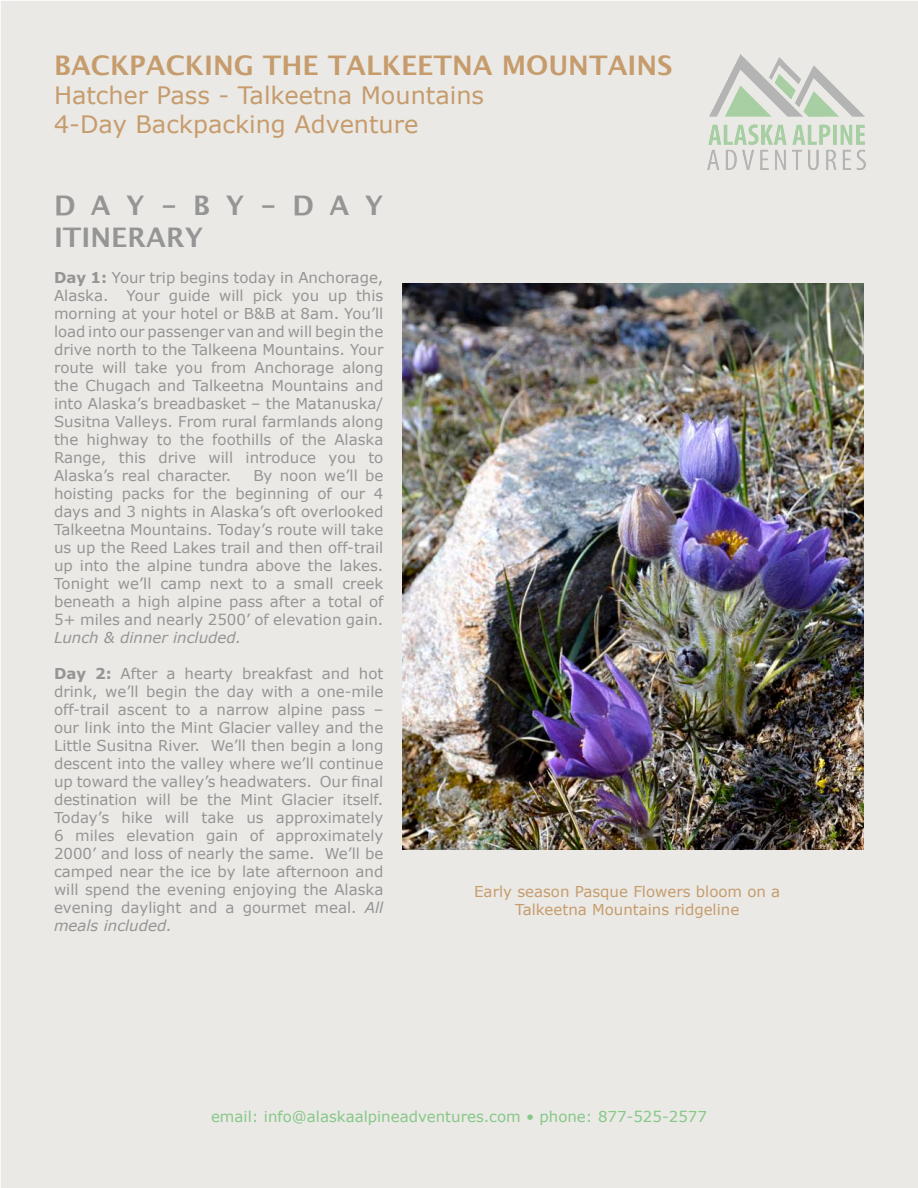
<style>
.page{position:relative;width:918px;height:1188px;background:#fff}
.page>*{position:absolute;margin:0;border:0;box-sizing:border-box;transform-origin:0 0}
.t1{font:700 27px "Lucida Grande";color:#c69c6d}
.t2{font:700 27px/32.4px "Lucida Grande";color:#959595}
.t3{font:24px/28.8px "Verdana";color:#c69c6d}
.t4{font:15px/18px "Verdana";color:#959595;text-align:justify}
.t5{font:15px/18px "Verdana";color:#c69c6d;text-align:center}
.t6{font:15px "Verdana";color:#87c888}
.t7{font:italic 15px "Verdana";color:#959595}
.s1{font-weight:700}
.s2{font-style:italic}
</style>
<div class="page">
<div style="left:1px;top:1px;width:917px;height:1187px;background:#eae9e5"></div>
<img style="left:707px;top:54px;width:158px;height:116px">
<img style="left:403px;top:284px;width:461px;height:565px">
<h1 class="t1" style="left:54px;top:44px;width:620px">BACKPACKING THE TALKEETNA MOUNTAINS</h1>
<h2 class="t3" style="left:54px;top:81px;width:432px">Hatcher Pass - Talkeetna Mountains<br>4-Day Backpacking Adventure</h2>
<h1 class="t2" style="left:54px;top:188px;width:331px">DAY-BY-DAY<br>ITINERARY</h1>
<p class="t4" style="left:54px;top:269px;width:331px"><span class="s1">Day 1:</span> Your trip begins today in Anchorage, Alaska. Your guide will pick you up this morning at your hotel or B&amp;B at 8am. You’ll load into our passenger van and will begin the drive north to the Talkeena Mountains. Your route will take you from Anchorage along the Chugach and Talkeetna Mountains and into Alaska’s breadbasket – the Matanuska/ Susitna Valleys. From rural farmlands along the highway to the foothills of the Alaska Range, this drive will introduce you to Alaska’s real character.</p>
<p class="t4" style="left:54px;top:467px;width:331px;text-indent:199px">By noon we’ll be hoisting packs for the beginning of our 4 days and 3 nights in Alaska’s oft overlooked Talkeetna Mountains. Today’s route will take us up the Reed Lakes trail and then off-trail up into the alpine tundra above the lakes.<br>Tonight we’ll camp next to a small creek beneath a high alpine pass after a total of 5+ miles and nearly 2500’ of elevation gain.</p>
<p class="t7" style="left:54px;top:628px;width:189px">Lunch &amp; dinner included.</p>
<p class="t4" style="left:54px;top:665px;width:331px"><span class="s1">Day 2:</span> After a hearty breakfast and hot drink, we’ll begin the day with a one-mile off-trail ascent to a narrow alpine pass – our link into the Mint Glacier valley and the Little Susitna River. We’ll then begin a long descent into the valley where we’ll continue up toward the valley’s headwaters. Our final destination will be the Mint Glacier itself.<br>Today’s hike will take us approximately 6 miles elevation gain of approximately 2000’ and loss of nearly the same. We’ll be camped near the ice by late afternoon and will spend the evening enjoying the Alaska evening daylight and a gourmet meal. <span class="s2">All meals included.</span></p>
<p class="t5" style="left:474px;top:883px;width:308px">Early season Pasque Flowers bloom on a<br>Talkeetna Mountains ridgeline</p>
<p class="t6" style="left:211px;top:1107px;width:497px">email: info@alaskaalpineadventures.com • phone: 877-525-2577</p>
</div>
